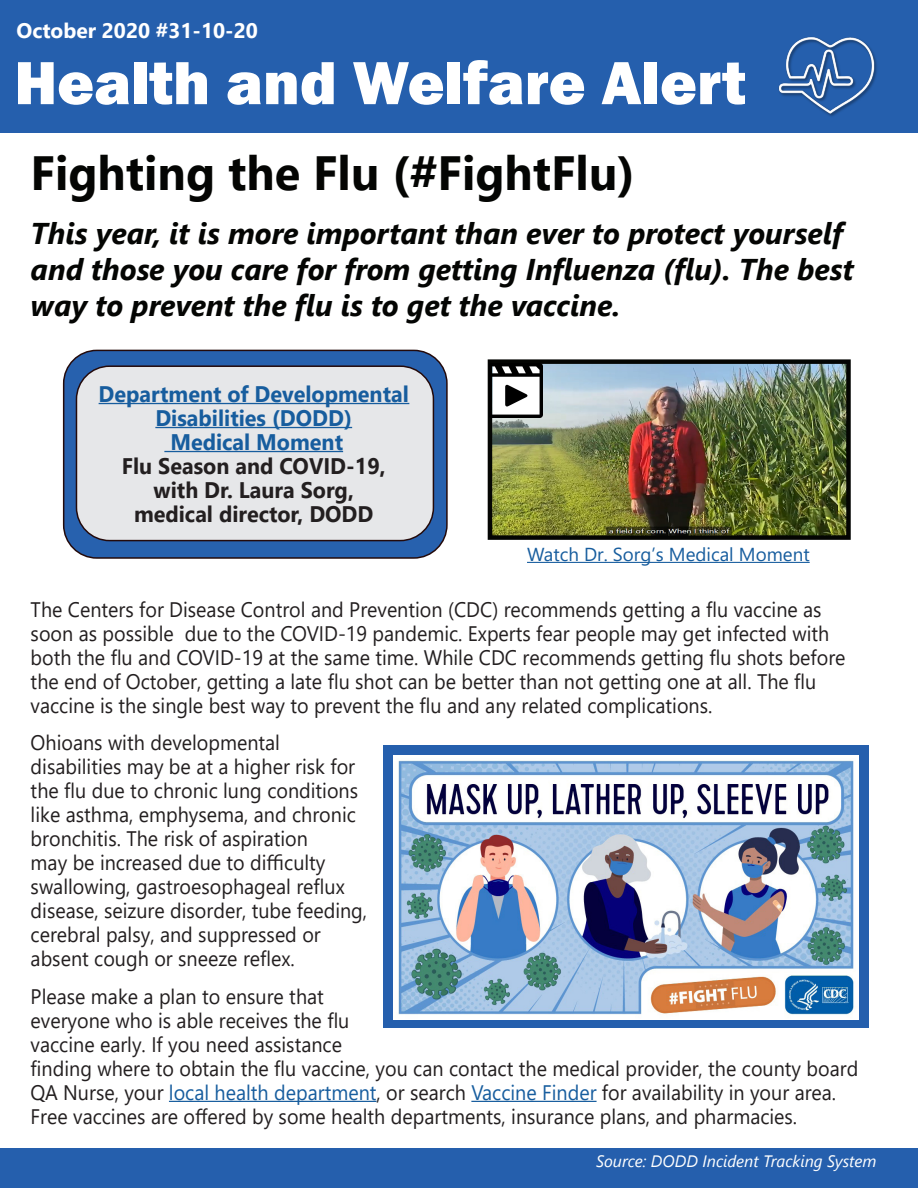
<style>
.page{position:relative;width:918px;height:1188px;background:#fff}
.page>*{position:absolute;margin:0;border:0;box-sizing:border-box;transform-origin:0 0}
.t1{font:800 63px "Franklin Gothic";color:#fff}
.t2{font:700 48px "Segoe UI";color:#040503}
.t3{font:italic 700 30px/36px "Segoe UI";color:#040503}
.t4{font:700 22.5px/24px "Segoe UI";color:#175d9e;text-align:center;scale:.96 1}
.t5{font:700 22.5px "Segoe UI";color:#231f20;scale:.96 1}
.t6{font:21px/24px "Segoe UI";color:#231f20;scale:.94 1}
.t7{font:700 21px "Segoe UI";color:#fff}
.t8{font:18.75px "Segoe UI";color:#175d9e}
.t9{font:italic 16.5px "Segoe UI";color:#fff}
.s1{color:#231f20}
.s2{color:#175d9e}
</style>
<div class="page">
<div style="left:0;top:0;width:918px;height:132px;background:#255fad"></div>
<div style="left:0;top:1148px;width:918px;height:40px;background:#255fad"></div>
<hr style="left:169px;top:1101px;width:208px;height:1px;background:#175d9e">
<hr style="left:471px;top:1101px;width:126px;height:1px;background:#175d9e">
<img style="left:778px;top:37px;width:99px;height:80px">
<div style="left:384px;top:745px;width:485px;height:283px;background:#255fad"></div>
<img style="left:394px;top:755px;width:464px;height:264px">
<div style="left:64px;top:350px;width:383px;height:208px;background:#2761ae;border-radius:33px"></div>
<div style="left:63px;top:350px;width:385px;height:209px;border:2px solid #240a0b;border-radius:33px"></div>
<div style="left:76px;top:366px;width:357px;height:175px;background:#e6e7e9;border-radius:33px"></div>
<div style="left:76px;top:365px;width:358px;height:176px;border:2px solid #240a0b;border-radius:33px"></div>
<hr style="left:527px;top:562px;width:283px;height:1px;background:#175d9e">
<hr style="left:99px;top:403px;width:310px;height:1px;background:#175d9e">
<hr style="left:155px;top:427px;width:197px;height:1px;background:#175d9e">
<hr style="left:164px;top:451px;width:179px;height:1px;background:#175d9e">
<img style="left:493px;top:364px;width:353px;height:171px">
<div style="left:488px;top:359px;width:363px;height:181px;border:4px solid #040503"></div>
<img style="left:490px;top:364px;width:53px;height:54px">
<p class="t7" style="left:16px;top:11px;width:243px">October 2020 #31-10-20</p>
<p class="t1" style="left:14px;top:42px;width:733px">Health and Welfare Alert</p>
<p class="t2" style="left:31px;top:128px;width:606px">Fighting the Flu (#FightFlu)</p>
<p class="t3" style="left:31px;top:210px;width:825px">This year, it is more important than ever to protect yourself and those you care for from getting Influenza (flu). The best way to prevent the flu is to get the vaccine.</p>
<p class="t4" style="left:99px;top:380px;width:325px">Department of Developmental<br>Disabilities (DODD)<br>Medical Moment<br><span class="s1">Flu Season and COVID-19,</span></p>
<p class="t5" style="left:154px;top:468px;width:210px">with Dr. Laura Sorg,</p>
<p class="t5" style="left:134px;top:492px;width:251px">medical director, DODD</p>
<p class="t8" style="left:527px;top:536px;width:284px">Watch Dr. Sorg’s Medical Moment</p>
<p class="t6" style="left:31px;top:595px;width:868px">The Centers for Disease Control and Prevention (CDC) recommends getting a flu vaccine as soon as possible due to the COVID-19 pandemic. Experts fear people may get infected with both the flu and COVID-19 at the same time. While CDC recommends getting flu shots before the end of October, getting a late flu shot can be better than not getting one at all. The flu vaccine is the single best way to prevent the flu and any related complications.</p>
<p class="t6" style="left:31px;top:729px;width:360px">Ohioans with developmental disabilities may be at a higher risk for the flu due to chronic lung conditions like asthma, emphysema, and chronic bronchitis. The risk of aspiration<br>may be increased due to difficulty swallowing, gastroesophageal reflux disease, seizure disorder, tube feeding, cerebral palsy, and suppressed or absent cough or sneeze reflex.</p>
<p class="t6" style="left:31px;top:982px;width:882px">Please make a plan to ensure that<br>everyone who is able receives the flu<br>vaccine early. If you need assistance<br>finding where to obtain the flu vaccine, you can contact the medical provider, the county board QA Nurse, your <span class="s2">local health department</span>, or search <span class="s2">Vaccine Finder</span> for availability in your area.<br>Free vaccines are offered by some health departments, insurance plans, and pharmacies.</p>
<p class="t9" style="left:596px;top:1145px;width:282px">Source: DODD Incident Tracking System</p>
</div>
